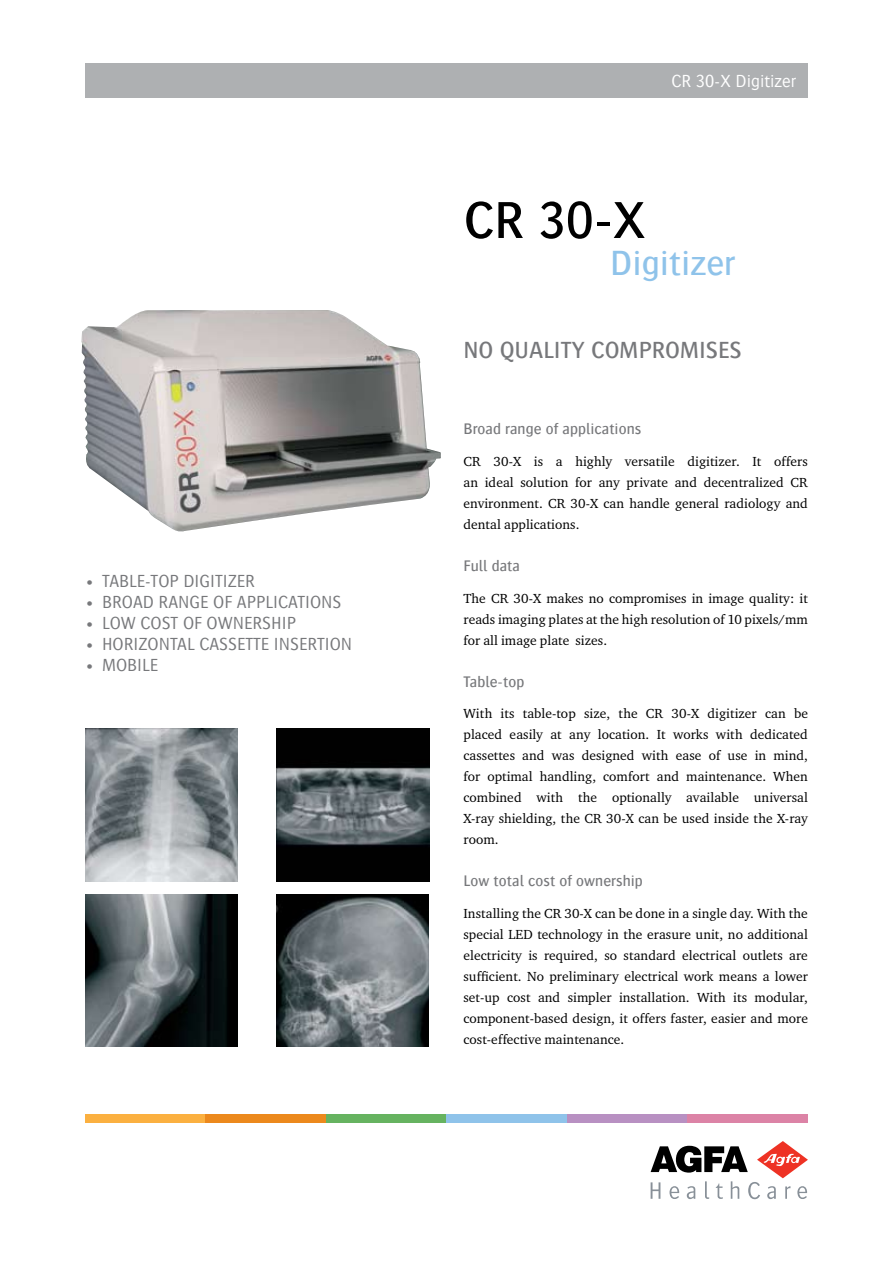
<style>
.page{position:relative;width:893px;height:1263px;background:#fff}
.page>*{position:absolute;margin:0;border:0;box-sizing:border-box;transform-origin:0 0}
.t1{font:500 54px "Bosis For Agfa";color:#000}
.t2{font:500 36px "Bosis For Agfa";color:#8fc3ea}
.t3{font:500 24px "Bosis For Agfa";color:#77787b}
.t4{font:300 18px "Bosis For Agfa";color:#77787b}
.t5{font:300 18px "Bosis For Agfa";color:#fff}
.t6{font:500 15.75px "Bosis For Agfa";letter-spacing:.005em;color:#77787b}
.t7{font:13.5px/21px "Charter ITC For Agfa";letter-spacing:.005em;color:#000;text-align:justify}
</style>
<div class="page">
<div style="left:85px;top:1114px;width:121px;height:9px;background:#fbb040"></div>
<div style="left:206px;top:1114px;width:120px;height:9px;background:#ec891d"></div>
<div style="left:326px;top:1114px;width:120px;height:9px;background:#66b360"></div>
<div style="left:446px;top:1114px;width:121px;height:9px;background:#8fc3ea"></div>
<div style="left:567px;top:1114px;width:120px;height:9px;background:#b890c2"></div>
<div style="left:687px;top:1114px;width:121px;height:9px;background:#dc83a6"></div>
<div style="left:85px;top:64px;width:723px;height:34px;background:#aeb0b2"></div>
<img style="left:82px;top:310px;width:359px;height:222px">
<img style="left:85px;top:894px;width:153px;height:153px">
<img style="left:276px;top:894px;width:153px;height:153px">
<img style="left:85px;top:728px;width:153px;height:153px">
<img style="left:276px;top:728px;width:153px;height:153px">
<svg style="left:651px;top:1141px;width:157px;height:58px"></svg>
<h3 class="t4" style="left:85px;top:571px;width:167px">• TABLE-TOP DIGITIZER</h3>
<h3 class="t4" style="left:85px;top:592px;width:258px">• BROAD RANGE OF APPLICATIONS</h3>
<h3 class="t4" style="left:85px;top:613px;width:213px">• LOW COST OF OWNERSHIP</h3>
<h3 class="t4" style="left:85px;top:634px;width:269px">• HORIZONTAL CASSETTE INSERTION</h3>
<h3 class="t4" style="left:85px;top:655px;width:74px">• MOBILE</h3>
<h3 class="t5" style="left:671px;top:72px;width:126px">CR 30-X DIGITIZER</h3>
<h1 class="t1" style="left:463px;top:191px;width:184px">CR 30-X</h1>
<h2 class="t2" style="left:610px;top:244px;width:126px">Digitizer</h2>
<h3 class="t3" style="left:463px;top:338px;width:280px">No quality compromises</h3>
<p class="t6" style="left:463px;top:421px;width:179px">Broad range of applications</p>
<p class="t7" style="left:463px;top:451px;width:346px">CR 30-X is a highly versatile digitizer. It offers an ideal solution for any private and decentralized CR environment. CR 30-X can handle general radiology and dental applications.</p>
<p class="t6" style="left:463px;top:557px;width:58px">Full data</p>
<p class="t7" style="left:463px;top:587px;width:346px">The CR 30-X makes no compromises in image quality: it reads imaging plates at the high resolution of 10 pixels/mm for all image plate sizes.</p>
<p class="t6" style="left:463px;top:673px;width:62px">Table-top</p>
<p class="t7" style="left:463px;top:703px;width:346px">With its table-top size, the CR 30-X digitizer can be placed easily at any location. It works with dedicated cassettes and was designed with ease of use in mind, for optimal handling, comfort and maintenance. When combined with the optionally available universal X-ray shielding, the CR 30-X can be used inside the X-ray room.</p>
<p class="t6" style="left:463px;top:873px;width:181px">Low total cost of ownership</p>
<p class="t7" style="left:463px;top:902px;width:346px">Installing the CR 30-X can be done in a single day. With the special LED technology in the erasure unit, no additional electricity is required, so standard electrical outlets are sufficient. No preliminary electrical work means a lower set-up cost and simpler installation. With its modular, component-based design, it offers faster, easier and more cost-effective maintenance.</p>
</div>
